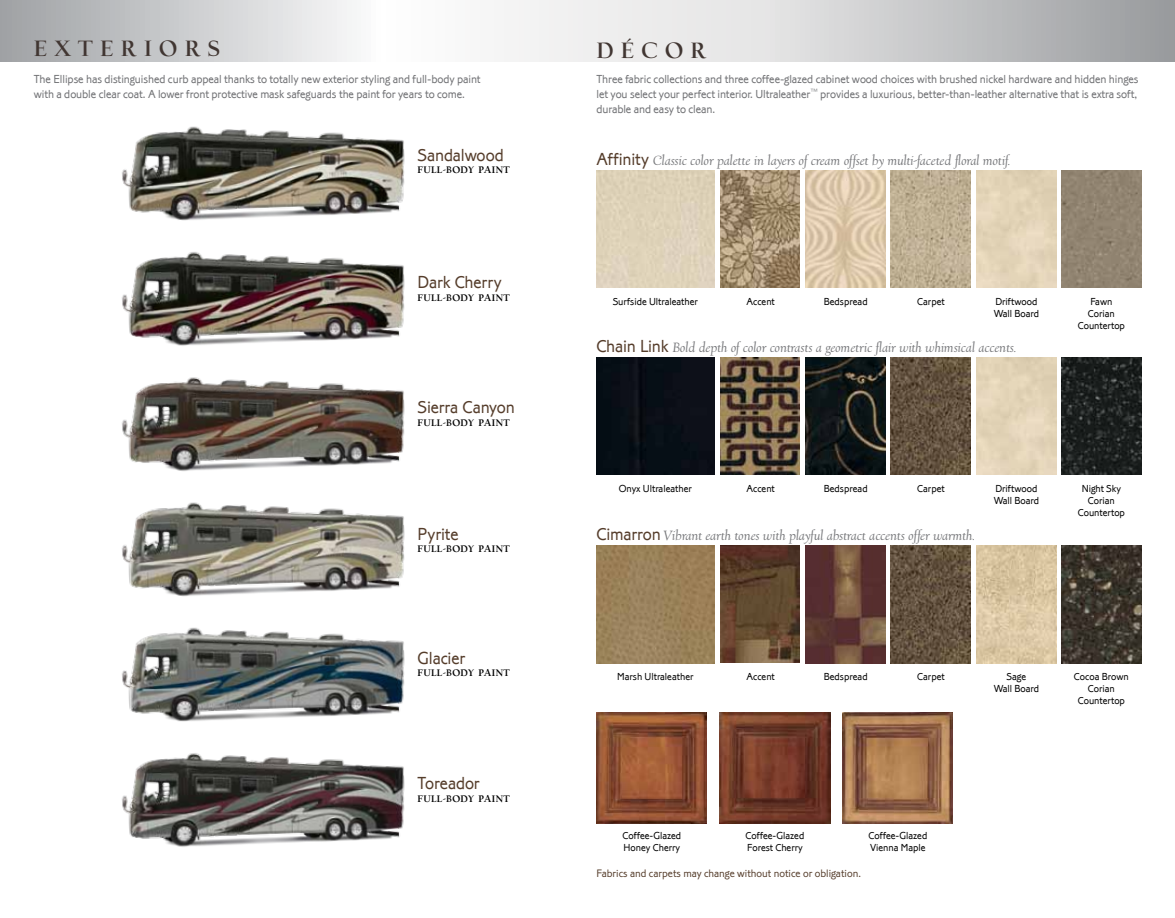
<style>
.page{position:relative;width:1175px;height:918px;background:#fff}
.page>*{position:absolute;margin:0;border:0;box-sizing:border-box;transform-origin:0 0}
.t1{font:21px "Village Bold Titling";letter-spacing:.35em;color:#413632}
.t2{font:300 18px "Corinthian Com";letter-spacing:-.01em;color:#553d2b}
.t3{font:italic 12.75px "Village";letter-spacing:.01em;color:#77787b}
.t4{font:300 12px/15px "Corinthian Com";letter-spacing:-.005em;color:#717275;text-align:justify}
.t5{font:11.25px "Corinthian Light Plain";color:#553d2b}
.t6{font:300 10.5px/12px "Corinthian Com";color:#000}
.t7{font:700 9px "Village";letter-spacing:.04em;color:#000}
.s1{font-family:"Corinthian Com";font-weight:300;font-style:normal;font-size:18px;color:#553d2b}
</style>
<div class="page">
<img style="left:842px;top:712px;width:111px;height:112px">
<img style="left:719px;top:713px;width:111px;height:111px">
<img style="left:596px;top:712px;width:111px;height:111px">
<div style="left:596px;top:170px;width:118px;height:118px;background:#ded2b9"></div>
<div style="left:596px;top:357px;width:118px;height:118px;background:#090f16"></div>
<img style="left:596px;top:546px;width:118px;height:117px">
<div style="left:1061px;top:170px;width:80px;height:118px;background:#918471"></div>
<img style="left:1061px;top:357px;width:80px;height:118px">
<img style="left:1061px;top:546px;width:80px;height:117px">
<img style="left:720px;top:170px;width:79px;height:118px">
<img style="left:720px;top:357px;width:79px;height:118px">
<img style="left:720px;top:546px;width:79px;height:117px">
<img style="left:805px;top:170px;width:80px;height:118px">
<img style="left:805px;top:357px;width:80px;height:118px">
<img style="left:805px;top:546px;width:80px;height:117px">
<img style="left:890px;top:170px;width:80px;height:118px">
<img style="left:890px;top:357px;width:80px;height:118px">
<img style="left:890px;top:546px;width:80px;height:117px">
<img style="left:976px;top:546px;width:80px;height:117px">
<img style="left:122px;top:126px;width:283px;height:95px">
<img style="left:122px;top:252px;width:283px;height:94px">
<img style="left:122px;top:377px;width:283px;height:94px">
<img style="left:122px;top:502px;width:283px;height:95px">
<img style="left:122px;top:627px;width:283px;height:95px">
<img style="left:122px;top:753px;width:283px;height:94px">
<svg style="left:0;top:0;width:1174px;height:62px"></svg>
<h1 class="t1" style="left:34px;top:36px;width:188px">EXTERIORS</h1>
<h1 class="t1" style="left:596px;top:38px;width:111px">DÉCOR</h1>
<p class="t4" style="left:596px;top:72px;width:543px">Three fabric collections and three coffee-glazed cabinet wood choices with brushed nickel hardware and hidden hinges let you select your perfect interior. Ultraleather<sup>™</sup> provides a luxurious, better-than-leather alternative that is extra soft, durable and easy to clean.</p>
<p class="t4" style="left:34px;top:72px;width:448px">The Ellipse has distinguished curb appeal thanks to totally new exterior styling and full-body paint with a double clear coat. A lower front protective mask safeguards the paint for years to come.</p>
<h2 class="t2" style="left:417px;top:144px;width:88px">Sandalwood</h2>
<p class="t7" style="left:417px;top:165px;width:90px">FULL-BODY PAINT</p>
<h2 class="t2" style="left:417px;top:272px;width:85px">Dark Cherry</h2>
<p class="t7" style="left:417px;top:292px;width:90px">FULL-BODY PAINT</p>
<h2 class="t2" style="left:417px;top:397px;width:99px">Sierra Canyon</h2>
<p class="t7" style="left:417px;top:417px;width:90px">FULL-BODY PAINT</p>
<h2 class="t2" style="left:417px;top:523px;width:42px">Pyrite</h2>
<p class="t7" style="left:417px;top:544px;width:90px">FULL-BODY PAINT</p>
<h2 class="t2" style="left:417px;top:647px;width:49px">Glacier</h2>
<p class="t7" style="left:417px;top:668px;width:90px">FULL-BODY PAINT</p>
<h2 class="t2" style="left:417px;top:773px;width:64px">Toreador</h2>
<p class="t7" style="left:417px;top:793px;width:90px">FULL-BODY PAINT</p>
<p class="t3" style="left:596px;top:152px;width:415px"><span class="s1">Affinity</span> Classic color palette in layers of cream offset by multi-faceted floral motif.</p>
<p class="t6" style="left:612px;top:296px;width:87px">Surfside Ultraleather</p>
<p class="t6" style="left:746px;top:295px;width:30px">Accent</p>
<p class="t6" style="left:823px;top:296px;width:45px">Bedspread</p>
<p class="t6" style="left:917px;top:295px;width:29px">Carpet</p>
<p class="t6" style="left:993px;top:295px;width:47px">Driftwood<br>Wall Board</p>
<p class="t6" style="left:1077px;top:295px;width:49px;text-align:center">Fawn<br>Corian<br>Countertop</p>
<p class="t3" style="left:596px;top:339px;width:421px"><span class="s1">Chain Link</span> Bold depth of color contrasts a geometric flair with whimsical accents.</p>
<p class="t6" style="left:619px;top:483px;width:75px">Onyx Ultraleather</p>
<p class="t6" style="left:746px;top:483px;width:30px">Accent</p>
<p class="t6" style="left:823px;top:483px;width:45px">Bedspread</p>
<p class="t6" style="left:917px;top:482px;width:29px">Carpet</p>
<p class="t6" style="left:993px;top:483px;width:47px">Driftwood<br>Wall Board</p>
<p class="t6" style="left:1077px;top:483px;width:49px;text-align:center">Night Sky<br>Corian<br>Countertop</p>
<p class="t3" style="left:596px;top:527px;width:380px"><span class="s1">Cimarron</span> Vibrant earth tones with playful abstract accents offer warmth.</p>
<p class="t6" style="left:617px;top:671px;width:78px">Marsh Ultraleather</p>
<p class="t6" style="left:746px;top:671px;width:30px">Accent</p>
<p class="t6" style="left:823px;top:671px;width:45px">Bedspread</p>
<p class="t6" style="left:917px;top:670px;width:29px">Carpet</p>
<p class="t6" style="left:993px;top:671px;width:47px;text-align:center">Sage<br>Wall Board</p>
<p class="t6" style="left:1074px;top:671px;width:56px;text-align:center">Cocoa Brown<br>Corian<br>Countertop</p>
<p class="t6" style="left:622px;top:830px;width:60px">Coffee-Glazed<br>Honey Cherry</p>
<p class="t5" style="left:596px;top:867px;width:266px">Fabrics and carpets may change without notice or obligation.</p>
<p class="t6" style="left:745px;top:830px;width:60px">Coffee-Glazed<br>Forest Cherry</p>
<p class="t6" style="left:868px;top:830px;width:60px">Coffee-Glazed<br>Vienna Maple</p>
</div>
